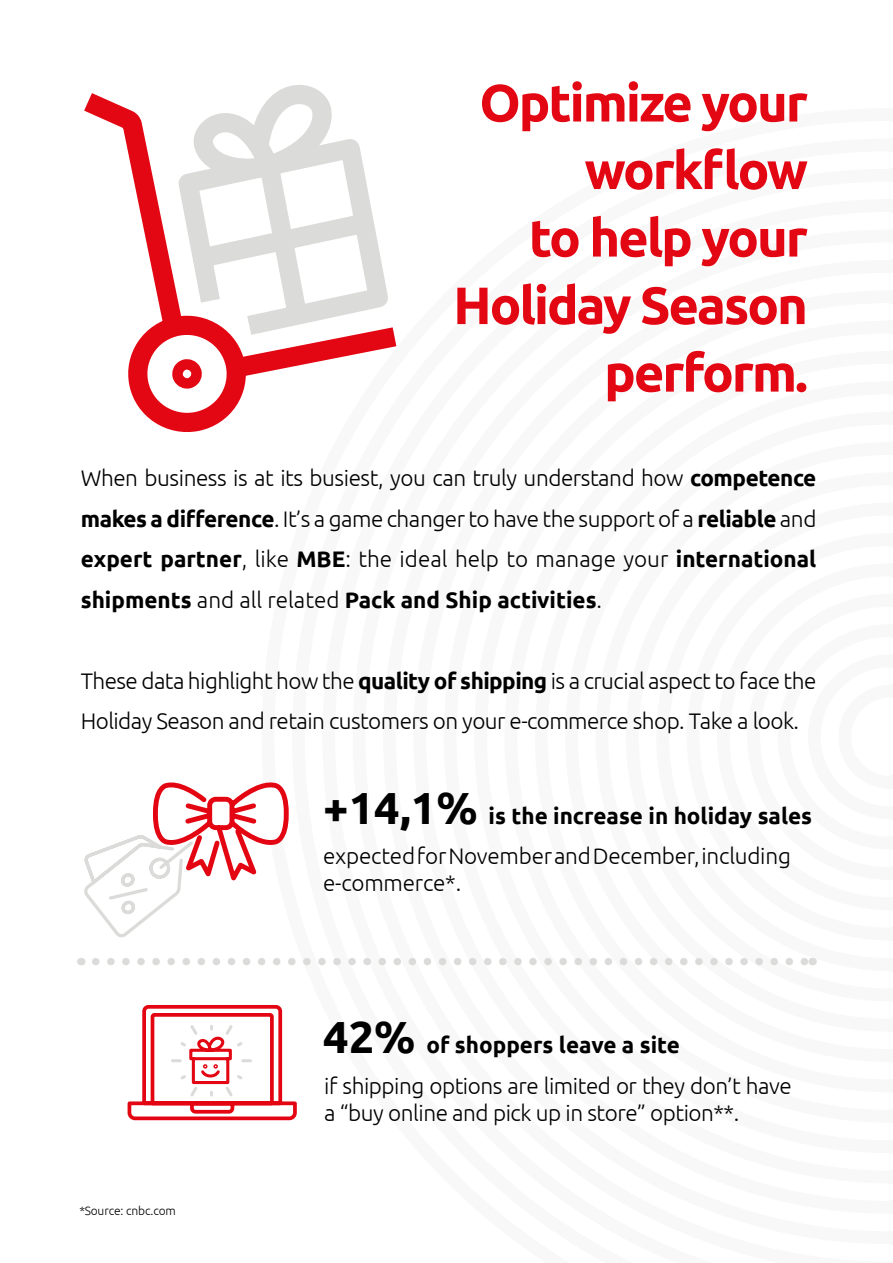
<style>
.page{position:relative;width:893px;height:1263px;background:#fff}
.page>*{position:absolute;margin:0;border:0;box-sizing:border-box;transform-origin:0 0}
.t1{font:700 52.5px/67.5px "Ubuntu";letter-spacing:-.04em;color:#e30613;text-align:right}
.t2{font:300 22.5px/40.5px "Ubuntu";letter-spacing:-.02em;color:#000}
.t3{font:700 22.5px "Ubuntu";color:#000}
.t4{font:300 12px "Ubuntu";letter-spacing:-.01em;color:#000}
.s1{font-weight:700}
.s2{font-weight:700;font-size:45px}
.s3{font-size:45px}
</style>
<div class="page">
<svg style="left:84px;top:93px;width:82px;height:335px"></svg>
<svg style="left:166px;top:85px;width:231px;height:347px"></svg>
<svg style="left:96px;top:958px;width:709px;height:7px"></svg>
<svg style="left:84px;top:782px;width:205px;height:156px"></svg>
<svg style="left:127px;top:1005px;width:170px;height:116px"></svg>
<h1 class="t1" style="left:453px;top:68px;width:356px">Optimize your workflow<br>to help your<br>Holiday Season perform.</h1>
<p class="t2" style="left:81px;top:457px;width:737px;text-align:justify">When business is at its busiest, you can truly understand how <span class="s1">competence makes a difference</span>. It’s a game changer to have the support of a <span class="s1">reliable</span> and <span class="s1">expert partner</span>, like <span class="s1">MBE</span>: the ideal help to manage your <span class="s1">international shipments</span> and all related <span class="s1">Pack and Ship activities</span>.</p>
<p class="t2" style="left:81px;top:660px;width:737px">These data highlight how the <span class="s1">quality of shipping</span> is a crucial aspect to face the<br>Holiday Season and retain customers on your e-commerce shop. Take a look.</p>
<p class="t2" style="left:323px;top:795px;width:490px"><span class="s2">+14,1%</span> <span class="s1">is the increase in holiday sales </span>expected for November and December, including</p>
<p class="t2" style="left:323px;top:862px;width:140px">e-commerce*.</p>
<p class="t3" style="left:323px;top:1031px;width:358px"><span class="s3">42%</span> of shoppers leave a site</p>
<p class="t4" style="left:79px;top:1204px;width:98px">*Source: cnbc.com</p>
<p class="t2" style="left:324px;top:1071px;width:469px;line-height:27px">if shipping options are limited or they don’t have a “buy online and pick up in store” option**.</p>
</div>
